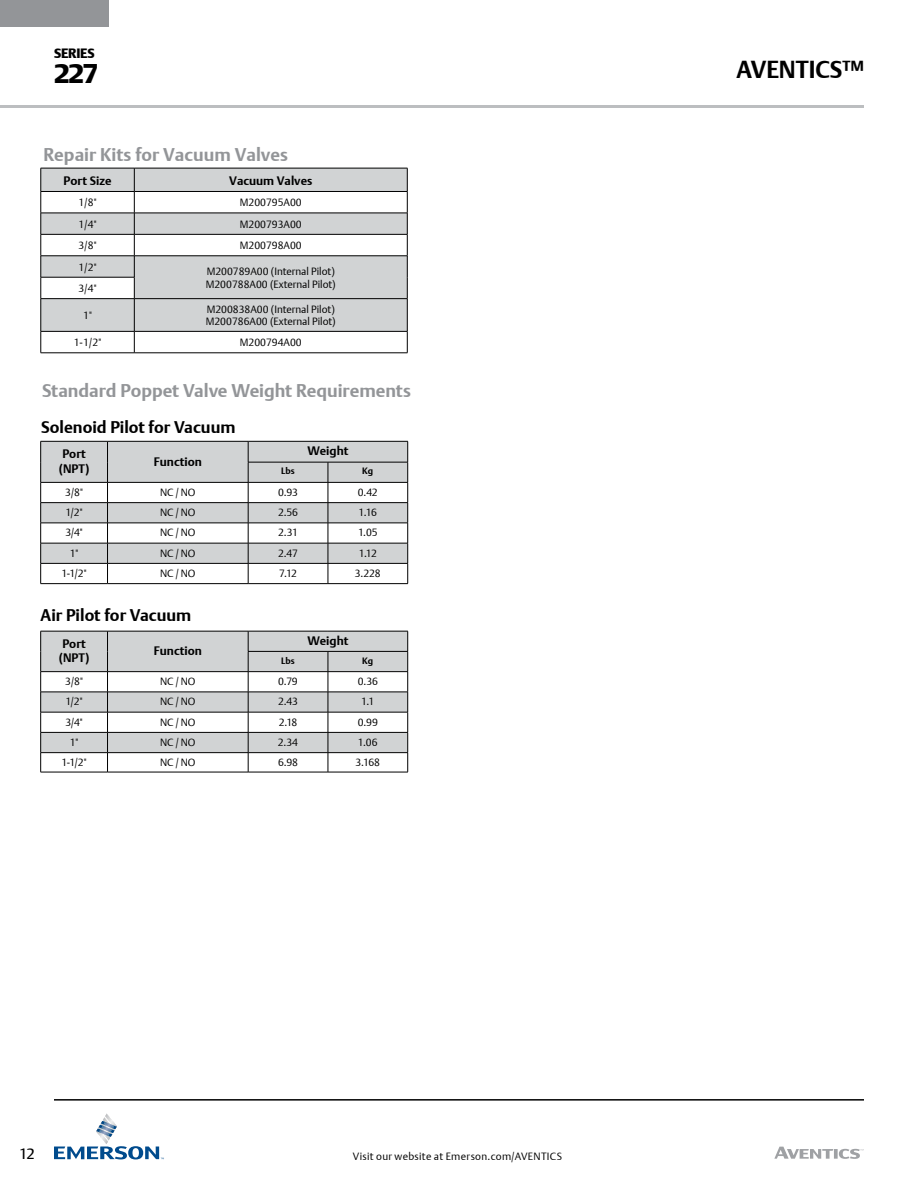
<style>
.page{position:relative;width:918px;height:1188px;background:#fff}
.page>*{position:absolute;margin:0;border:0;box-sizing:border-box;transform-origin:0 0}
.t1{font:900 27px "DTL Argo T";color:#000}
.t2{font:24px "DTL Argo T Bold";letter-spacing:-.005em;color:#000}
.Page_Header1{font:18px "DTL Argo T Bold";color:#939598}
.Page_Header2{font:16.5px "DTL Argo T Bold";color:#000}
.t3{font:15px "DTL Argo T";color:#000}
.t4{font:900 13.5px "DTL Argo T";letter-spacing:-.01em;color:#000}
.Table_left_headers{font:12px "DTL Argo T Bold";color:#000}
.Table_Body_Tight{font:10.5px "DTL Argo T Light";color:#000}
.Table_Body_Tight-2{font:10.5px "DTL Argo T Light";letter-spacing:.03em;color:#000}
.Table_left_headers-2{font:9px "DTL Argo T Bold";color:#000}
</style>
<div class="page">
<hr style="left:54px;top:1099px;width:810px;height:2px;background:#000">
<svg style="left:54px;top:1113px;width:110px;height:46px"></svg>
<div style="left:0;top:0;width:109px;height:27px;background:#939598"></div>
<hr style="left:0;top:105px;width:864px;height:3px;background:#bcbec0">
<svg style="left:774px;top:1147px;width:90px;height:12px"></svg>
<hr style="left:40px;top:772px;width:68px;height:1px;background:#000">
<hr style="left:108px;top:772px;width:140px;height:1px;background:#000">
<hr style="left:248px;top:772px;width:80px;height:1px;background:#000">
<hr style="left:328px;top:772px;width:80px;height:1px;background:#000">
<svg style="left:40px;top:631px;width:368px;height:141px"></svg>
<svg style="left:40px;top:441px;width:368px;height:143px"></svg>
<svg style="left:42px;top:169px;width:365px;height:162px;fill:#d1d3d4"></svg>
<hr style="left:41px;top:168px;width:93px;height:1px;background:#000">
<hr style="left:134px;top:168px;width:273px;height:1px;background:#000">
<hr style="left:41px;top:191px;width:93px;height:1px;background:#000">
<hr style="left:134px;top:191px;width:273px;height:1px;background:#000">
<hr style="left:41px;top:213px;width:93px;height:1px;background:#000">
<hr style="left:134px;top:213px;width:273px;height:1px;background:#000">
<hr style="left:41px;top:234px;width:93px;height:1px;background:#000">
<hr style="left:41px;top:299px;width:1px;height:32px;background:#000">
<svg style="left:41px;top:332px;width:1px;height:21px"></svg>
<hr style="left:134px;top:234px;width:273px;height:1px;background:#000">
<hr style="left:134px;top:299px;width:1px;height:32px;background:#000">
<hr style="left:407px;top:299px;width:1px;height:32px;background:#000">
<svg style="left:134px;top:332px;width:1px;height:21px"></svg>
<svg style="left:407px;top:332px;width:1px;height:21px"></svg>
<hr style="left:41px;top:298px;width:93px;height:1px;background:#000">
<hr style="left:41px;top:331px;width:93px;height:1px;background:#000">
<hr style="left:41px;top:353px;width:93px;height:1px;background:#000">
<hr style="left:134px;top:298px;width:273px;height:1px;background:#000">
<hr style="left:134px;top:331px;width:273px;height:1px;background:#000">
<hr style="left:134px;top:353px;width:273px;height:1px;background:#000">
<hr style="left:41px;top:256px;width:93px;height:1px;background:#000">
<svg style="left:41px;top:168px;width:1px;height:130px"></svg>
<hr style="left:41px;top:277px;width:94px;height:1px;background:#000">
<hr style="left:134px;top:256px;width:273px;height:1px;background:#000">
<svg style="left:134px;top:168px;width:1px;height:130px"></svg>
<svg style="left:407px;top:168px;width:1px;height:130px"></svg>
<p class="t4" style="left:54px;top:45px;width:42px">SERIES</p>
<h1 class="t1" style="left:54px;top:58px;width:46px">227</h1>
<h2 class="t2" style="left:737px;top:55px;width:129px">AVENTICS™</h2>
<p class="Page_Header1" style="left:44px;top:144px;width:246px">Repair Kits for Vacuum Valves</p>
<p class="Table_left_headers" style="left:64px;top:174px;width:49px">Port Size</p>
<p class="Table_left_headers" style="left:229px;top:174px;width:85px">Vacuum Valves</p>
<p class="Table_Body_Tight" style="left:78px;top:196px;width:20px">1/8"</p>
<p class="Table_Body_Tight" style="left:240px;top:196px;width:63px">M200795A00</p>
<p class="Table_Body_Tight" style="left:78px;top:218px;width:20px">1/4"</p>
<p class="Table_Body_Tight" style="left:240px;top:218px;width:63px">M200793A00</p>
<p class="Table_Body_Tight" style="left:78px;top:239px;width:20px">3/8"</p>
<p class="Table_Body_Tight" style="left:240px;top:239px;width:63px">M200798A00</p>
<p class="Table_Body_Tight" style="left:78px;top:261px;width:20px">1/2"</p>
<p class="Table_Body_Tight" style="left:207px;top:265px;width:130px">M200789A00 (Internal Pilot)</p>
<p class="Table_Body_Tight" style="left:206px;top:278px;width:132px">M200788A00 (External Pilot)</p>
<p class="Table_Body_Tight" style="left:78px;top:282px;width:20px">3/4"</p>
<p class="Table_Body_Tight" style="left:83px;top:309px;width:10px">1"</p>
<p class="Table_Body_Tight" style="left:207px;top:303px;width:130px">M200838A00 (Internal Pilot)</p>
<p class="Table_Body_Tight" style="left:206px;top:315px;width:132px">M200786A00 (External Pilot)</p>
<p class="Table_Body_Tight" style="left:74px;top:336px;width:29px">1-1/2"</p>
<p class="Table_Body_Tight" style="left:240px;top:336px;width:63px">M200794A00</p>
<p class="Page_Header1" style="left:42px;top:380px;width:370px">Standard Poppet Valve Weight Requirements</p>
<p class="Page_Header2" style="left:41px;top:417px;width:196px">Solenoid Pilot for Vacuum</p>
<p class="Table_left_headers" style="left:62px;top:447px;width:25px">Port</p>
<p class="Table_left_headers" style="left:59px;top:461px;width:32px">(NPT)</p>
<p class="Table_left_headers" style="left:154px;top:454px;width:49px">Function</p>
<p class="Table_left_headers" style="left:307px;top:444px;width:43px">Weight</p>
<p class="Table_left_headers-2" style="left:281px;top:466px;width:15px">Lbs</p>
<p class="Table_left_headers-2" style="left:362px;top:466px;width:13px">Kg</p>
<p class="Table_Body_Tight" style="left:65px;top:486px;width:19px">3/8"</p>
<p class="Table_Body_Tight" style="left:160px;top:486px;width:37px">NC / NO</p>
<p class="Table_Body_Tight" style="left:278px;top:486px;width:21px">0.93</p>
<p class="Table_Body_Tight" style="left:358px;top:486px;width:21px">0.42</p>
<p class="Table_Body_Tight" style="left:65px;top:506px;width:19px">1/2"</p>
<p class="Table_Body_Tight" style="left:160px;top:506px;width:37px">NC / NO</p>
<p class="Table_Body_Tight" style="left:278px;top:506px;width:21px">2.56</p>
<p class="Table_Body_Tight" style="left:359px;top:506px;width:20px">1.16</p>
<p class="Table_Body_Tight" style="left:65px;top:526px;width:19px">3/4"</p>
<p class="Table_Body_Tight" style="left:160px;top:526px;width:37px">NC / NO</p>
<p class="Table_Body_Tight" style="left:278px;top:526px;width:21px">2.31</p>
<p class="Table_Body_Tight" style="left:358px;top:526px;width:21px">1.05</p>
<p class="Table_Body_Tight" style="left:70px;top:547px;width:10px">1"</p>
<p class="Table_Body_Tight" style="left:160px;top:547px;width:37px">NC / NO</p>
<p class="Table_Body_Tight" style="left:278px;top:547px;width:21px">2.47</p>
<p class="Table_Body_Tight" style="left:359px;top:547px;width:20px">1.12</p>
<p class="Table_Body_Tight" style="left:61px;top:567px;width:27px">1-1/2"</p>
<p class="Table_Body_Tight" style="left:160px;top:567px;width:37px">NC / NO</p>
<p class="Table_Body_Tight" style="left:279px;top:567px;width:19px">7.12</p>
<p class="Table_Body_Tight" style="left:355px;top:567px;width:27px">3.228</p>
<p class="Page_Header2" style="left:41px;top:606px;width:152px">Air Pilot for Vacuum</p>
<p class="Table_left_headers" style="left:62px;top:636px;width:25px">Port</p>
<p class="Table_left_headers" style="left:59px;top:651px;width:32px">(NPT)</p>
<p class="Table_left_headers" style="left:154px;top:644px;width:49px">Function</p>
<p class="Table_left_headers" style="left:307px;top:633px;width:43px">Weight</p>
<p class="Table_left_headers-2" style="left:281px;top:655px;width:15px">Lbs</p>
<p class="Table_left_headers-2" style="left:362px;top:655px;width:13px">Kg</p>
<p class="Table_Body_Tight" style="left:65px;top:675px;width:19px">3/8"</p>
<p class="Table_Body_Tight" style="left:160px;top:675px;width:37px">NC / NO</p>
<p class="Table_Body_Tight" style="left:278px;top:675px;width:21px">0.79</p>
<p class="Table_Body_Tight" style="left:358px;top:675px;width:22px">0.36</p>
<p class="Table_Body_Tight" style="left:65px;top:695px;width:19px">1/2"</p>
<p class="Table_Body_Tight" style="left:160px;top:695px;width:37px">NC / NO</p>
<p class="Table_Body_Tight" style="left:278px;top:695px;width:21px">2.43</p>
<p class="Table_Body_Tight" style="left:361px;top:695px;width:15px">1.1</p>
<p class="Table_Body_Tight" style="left:65px;top:716px;width:19px">3/4"</p>
<p class="Table_Body_Tight" style="left:160px;top:716px;width:37px">NC / NO</p>
<p class="Table_Body_Tight" style="left:279px;top:716px;width:20px">2.18</p>
<p class="Table_Body_Tight" style="left:358px;top:716px;width:22px">0.99</p>
<p class="Table_Body_Tight" style="left:70px;top:736px;width:10px">1"</p>
<p class="Table_Body_Tight" style="left:160px;top:736px;width:37px">NC / NO</p>
<p class="Table_Body_Tight" style="left:278px;top:736px;width:22px">2.34</p>
<p class="Table_Body_Tight" style="left:358px;top:736px;width:21px">1.06</p>
<p class="Table_Body_Tight" style="left:61px;top:756px;width:27px">1-1/2"</p>
<p class="Table_Body_Tight" style="left:160px;top:756px;width:37px">NC / NO</p>
<p class="Table_Body_Tight" style="left:278px;top:756px;width:22px">6.98</p>
<p class="Table_Body_Tight" style="left:356px;top:756px;width:26px">3.168</p>
<h3 class="t3" style="left:19px;top:1145px;width:17px">12</h3>
<p class="Table_Body_Tight-2" style="left:353px;top:1150px;width:211px">Visit our website at Emerson.com/AVENTICS</p>
</div>
